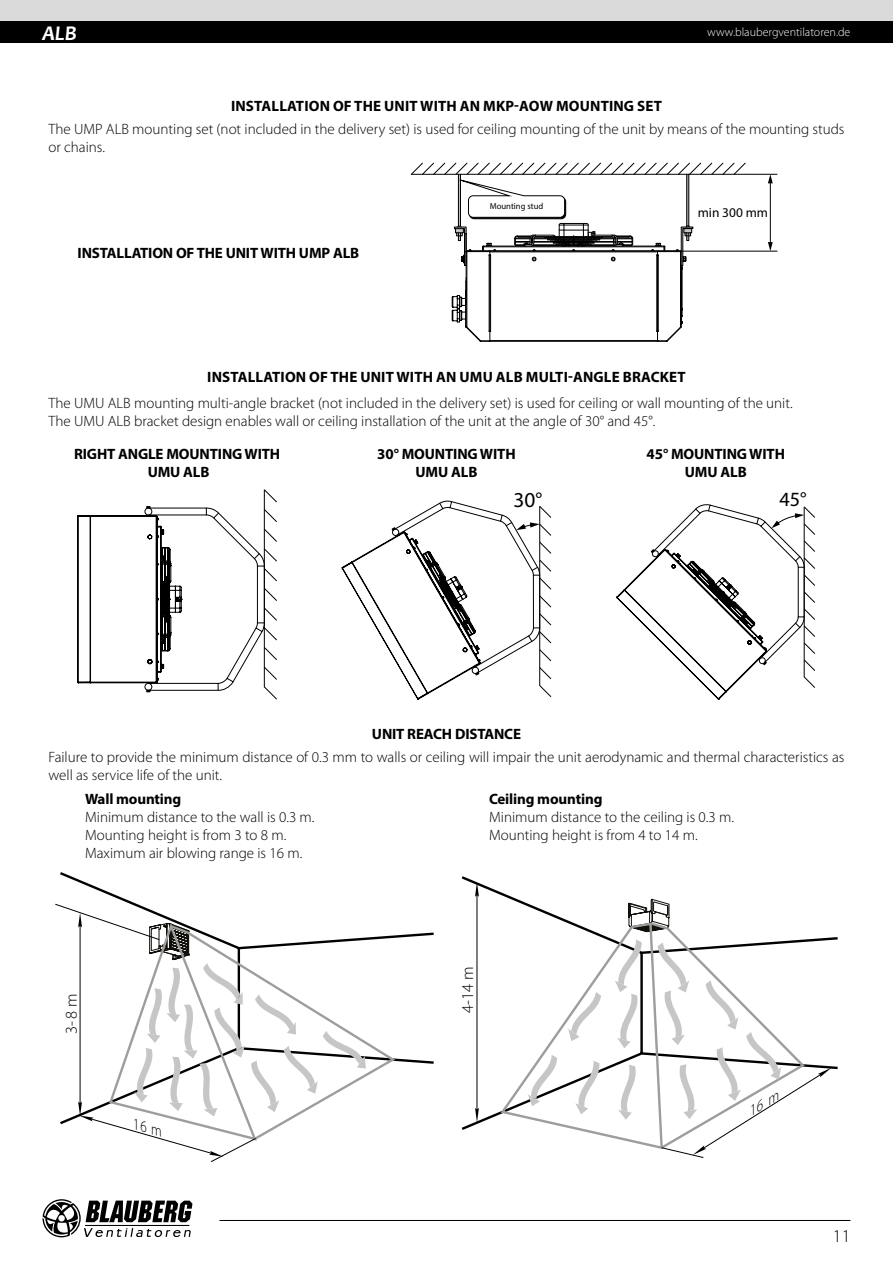
<style>
.page{position:relative;width:893px;height:1263px;background:#fff}
.page>*{position:absolute;margin:0;border:0;box-sizing:border-box;transform-origin:0 0}
.t1{font:21.3px "Myriad Pro";color:#000}
.t2{font:italic 700 21px "Candara";color:#fff}
.t3{font:20.25px "Myriad Pro";color:#000}
.t4{font:300 18px "Myriad Pro";color:#000}
.t5{font:300 16.5px "Myriad Pro";color:#000}
.t6{font:300 15px/18px "Myriad Pro";color:#000}
.t7{font:700 15px/18px "Myriad Pro";letter-spacing:-.01em;color:#000;text-align:center}
.t8{font:700 15px "Myriad Pro";letter-spacing:.01em;color:#000}
.t9{font:13.35px "Myriad Pro";color:#000}
.t10{font:300 12px "Myriad Pro";color:#fff}
.t11{font:8.7px "Myriad Pro";color:#000}
</style>
<div class="page">
<div style="left:0;top:0;width:893px;height:21px;background:#dadada"></div>
<div style="left:0;top:21px;width:893px;height:22px;background:#000"></div>
<svg style="left:43px;top:1199px;width:149px;height:38px"></svg>
<hr style="left:219px;top:1220px;width:631px;height:1px;background:#000">
<hr style="left:680px;top:251px;width:97px;height:1px;background:#000">
<hr style="left:745px;top:174px;width:32px;height:1px;background:#000">
<svg style="left:411px;top:162px;width:335px;height:180px"></svg>
<hr style="left:770px;top:182px;width:1px;height:62px;background:#000">
<svg style="left:768px;top:242px;width:5px;height:9px"></svg>
<svg style="left:768px;top:174px;width:5px;height:9px"></svg>
<div style="left:144px;top:508px;width:8px;height:7px;border:1px solid #000;border-radius:50%"></div>
<div style="left:148px;top:683px;width:71px;height:8px;border:1px solid #000"></div>
<svg style="left:77px;top:514px;width:105px;height:178px"></svg>
<svg style="left:205px;top:489px;width:72px;height:210px"></svg>
<svg style="left:342px;top:501px;width:209px;height:198px"></svg>
<svg style="left:616px;top:504px;width:199px;height:195px"></svg>
<svg style="left:60px;top:872px;width:374px;height:192px"></svg>
<svg style="left:256px;top:923px;width:142px;height:218px"></svg>
<svg style="left:256px;top:994px;width:110px;height:118px"></svg>
<svg style="left:55px;top:904px;width:201px;height:258px"></svg>
<svg style="left:78px;top:913px;width:4px;height:15px"></svg>
<svg style="left:149px;top:923px;width:42px;height:37px"></svg>
<svg style="left:461px;top:876px;width:377px;height:254px"></svg>
<svg style="left:498px;top:921px;width:309px;height:227px"></svg>
<svg style="left:568px;top:992px;width:33px;height:49px"></svg>
<svg style="left:528px;top:1055px;width:29px;height:51px"></svg>
<svg style="left:615px;top:939px;width:27px;height:109px"></svg>
<svg style="left:575px;top:1061px;width:26px;height:53px"></svg>
<svg style="left:617px;top:1065px;width:22px;height:55px"></svg>
<hr style="left:477px;top:889px;width:1px;height:226px;background:#000">
<svg style="left:475px;top:882px;width:4px;height:15px"></svg>
<svg style="left:475px;top:1107px;width:4px;height:16px"></svg>
<svg style="left:628px;top:899px;width:42px;height:33px"></svg>
<svg style="left:78px;top:968px;width:167px;height:189px"></svg>
<svg style="left:658px;top:942px;width:173px;height:216px"></svg>
<h2 class="t2" style="left:43px;top:20px;width:36px">ALB</h2>
<p class="t10" style="left:707px;top:26px;width:145px">www.blaubergventilatoren.de</p>
<p class="t8" style="left:231px;top:96px;width:432px">INSTALLATION OF THE UNIT WITH AN MKP-AOW MOUNTING SET</p>
<p class="t6" style="left:49px;top:120px;width:797px">The UMP ALB mounting set (not included in the delivery set) is used for ceiling mounting of the unit by means of the mounting studs or chains.</p>
<p class="t7" style="left:78px;top:244px;width:283px">INSTALLATION OF THE UNIT WITH UMP ALB</p>
<p class="t11" style="left:490px;top:201px;width:55px">Mounting stud</p>
<p class="t9" style="left:698px;top:205px;width:72px">min 300 mm</p>
<p class="t8" style="left:207px;top:367px;width:480px">INSTALLATION OF THE UNIT WITH AN UMU ALB MULTI-ANGLE BRACKET</p>
<p class="t6" style="left:49px;top:394px;width:746px">The UMU ALB mounting multi-angle bracket (not included in the delivery set) is used for ceiling or wall mounting of the unit.<br>The UMU ALB bracket design enables wall or ceiling installation of the unit at the angle of 30° and 45°.</p>
<p class="t7" style="left:74px;top:444px;width:208px">RIGHT ANGLE MOUNTING WITH<br>UMU ALB</p>
<p class="t7" style="left:377px;top:444px;width:140px">30° MOUNTING WITH<br>UMU ALB</p>
<p class="t7" style="left:647px;top:444px;width:140px">45° MOUNTING WITH<br>UMU ALB</p>
<h1 class="t1" style="left:514px;top:487px;width:30px">30°</h1>
<h3 class="t3" style="left:779px;top:487px;width:29px">45°</h3>
<p class="t7" style="left:372px;top:724px;width:151px">UNIT REACH DISTANCE</p>
<p class="t6" style="left:49px;top:748px;width:797px">Failure to provide the minimum distance of 0.3 mm to walls or ceiling will impair the unit aerodynamic and thermal characteristics as well as service life of the unit.</p>
<p class="t7" style="left:85px;top:789px;width:98px">Wall mounting</p>
<p class="t6" style="left:85px;top:808px;width:231px">Minimum distance to the wall is 0.3 m.<br>Mounting height is from 3 to 8 m.<br>Maximum air blowing range is 16 m.</p>
<p class="t7" style="left:489px;top:789px;width:115px">Ceiling mounting</p>
<p class="t6" style="left:489px;top:808px;width:247px">Minimum distance to the ceiling is 0.3 m.<br>Mounting height is from 4 to 14 m.</p>
<p class="t5" style="left:62px;top:1034px;width:42px;rotate:-90deg">3-8 m</p>
<p class="t5" style="left:459px;top:1013px;width:48px;rotate:-90deg">4-14 m</p>
<p class="t4" style="left:833px;top:1226px;width:19px">11</p>
</div>
